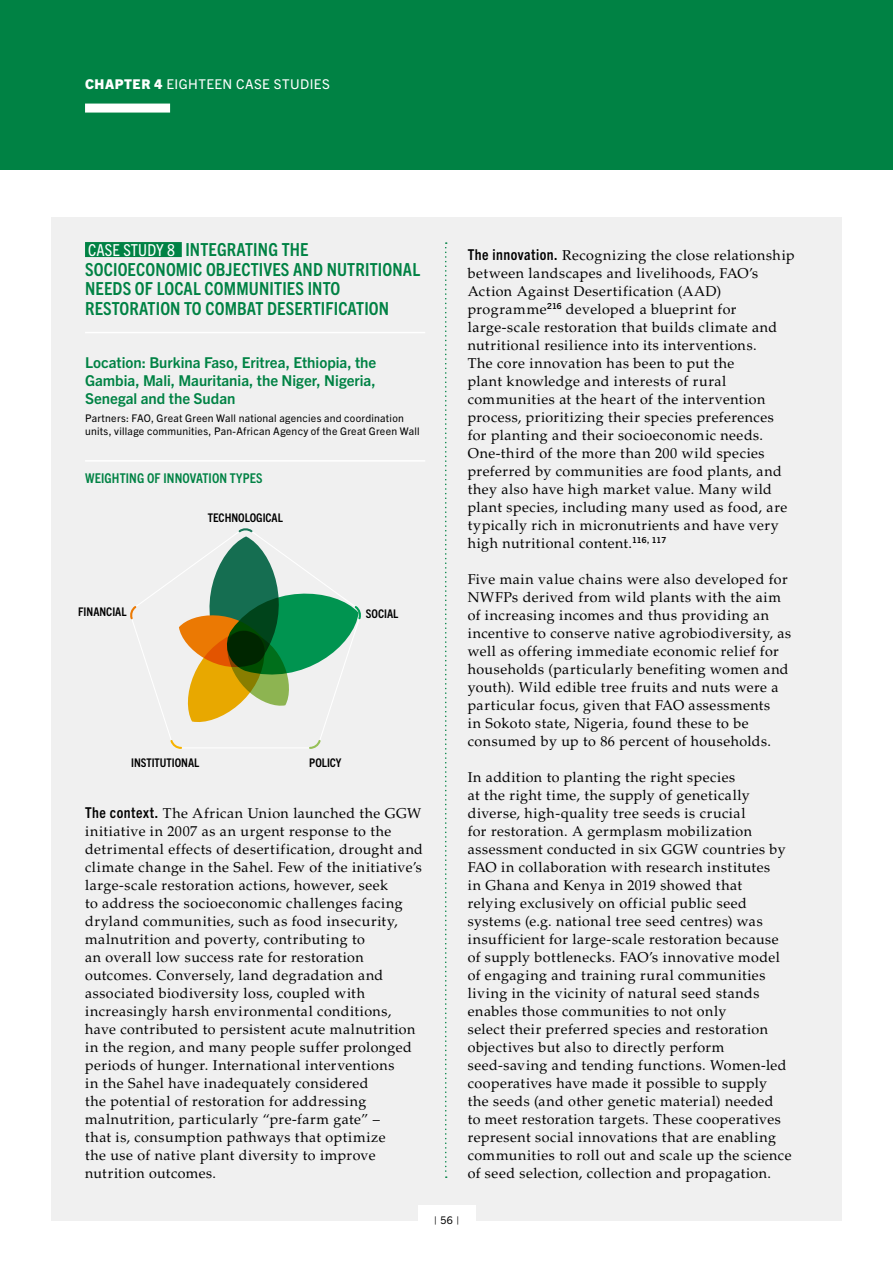
<style>
.page{position:relative;width:893px;height:1263px;background:#fff}
.page>*{position:absolute;margin:0;border:0;box-sizing:border-box;transform-origin:0 0}
.t1{font:700 condensed 18px/19.5px "Trade Gothic Next LT Pro";letter-spacing:.01em;color:#008244}
.t2{font:700 15px/18px "Trade Gothic Next LT Pro";color:#008244;text-align:justify}
.t3{font:14.25px/18px "Palatino LT Std";letter-spacing:.03em;color:#000}
.t4{font:13.5px "Trade Gothic Next LT Pro";letter-spacing:.03em;color:#fff}
.t5{font:700 condensed 13.5px "Trade Gothic Next LT Pro";letter-spacing:.01em;color:#008244}
.t6{font:700 condensed 12px "Trade Gothic Next LT Pro";color:#000}
.t7{font:10.5px/13.5px "Trade Gothic Next LT Pro";letter-spacing:.025em;color:#000}
.s1{font-weight:800}
.s2{font-weight:400;font-size:16.5px;color:#fff}
.s3{font-family:"Trade Gothic Next LT Pro";font-weight:700;font-stretch:condensed;font-size:15px}
</style>
<div class="page">
<div style="left:51px;top:217px;width:791px;height:1003px;background:#f0f0f0"></div>
<svg style="left:445px;top:242px;width:2px;height:936px"></svg>
<div style="left:0;top:0;width:893px;height:170px;background:#008244"></div>
<div style="left:85px;top:104px;width:85px;height:9px;background:#fff"></div>
<div style="left:85px;top:242px;width:97px;height:15px;background:#008244"></div>
<hr style="left:85px;top:332px;width:340px;height:1px;background:#fff">
<hr style="left:85px;top:460px;width:340px;height:2px;background:#fff">
<svg style="left:130px;top:605px;width:8px;height:16px"></svg>
<svg style="left:170px;top:738px;width:12px;height:11px"></svg>
<svg style="left:309px;top:738px;width:12px;height:11px"></svg>
<svg style="left:179px;top:529px;width:182px;height:193px"></svg>
<div style="left:418px;top:1205px;width:57px;height:30px;background:#fff"></div>
<p class="t4" style="left:85px;top:75px;width:246px"><span class="s1">CHAPTER 4</span> EIGHTEEN CASE STUDIES</p>
<p class="t1" style="left:85px;top:239px;width:336px"><span class="s2">CASE STUDY 8</span> INTEGRATING THE SOCIOECONOMIC OBJECTIVES AND NUTRITIONAL NEEDS OF LOCAL COMMUNITIES INTO RESTORATION TO COMBAT DESERTIFICATION</p>
<p class="t2" style="left:85px;top:352px;width:293px">Location: Burkina Faso, Eritrea, Ethiopia, the Gambia, Mali, Mauritania, the Niger, Nigeria, Senegal and the Sudan</p>
<p class="t7" style="left:85px;top:410px;width:336px">Partners: FAO, Great Green Wall national agencies and coordination units, village communities, Pan-African Agency of the Great Green Wall</p>
<p class="t5" style="left:85px;top:469px;width:179px">WEIGHTING OF INNOVATION TYPES</p>
<p class="t6" style="left:78px;top:603px;width:50px">FINANCIAL</p>
<p class="t6" style="left:208px;top:510px;width:77px">TECHNOLOGICAL</p>
<p class="t6" style="left:366px;top:606px;width:34px">SOCIAL</p>
<p class="t6" style="left:131px;top:754px;width:70px">INSTITUTIONAL</p>
<p class="t6" style="left:309px;top:754px;width:34px">POLICY</p>
<p class="t3" style="left:85px;top:804px;width:339px"><span class="s3">The context.</span> The African Union launched the GGW initiative in 2007 as an urgent response to the detrimental effects of desertification, drought and climate change in the Sahel. Few of the initiative’s large-scale restoration actions, however, seek<br>to address the socioeconomic challenges facing dryland communities, such as food insecurity, malnutrition and poverty, contributing to<br>an overall low success rate for restoration outcomes. Conversely, land degradation and associated biodiversity loss, coupled with increasingly harsh environmental conditions, have contributed to persistent acute malnutrition in the region, and many people suffer prolonged periods of hunger. International interventions<br>in the Sahel have inadequately considered<br>the potential of restoration for addressing malnutrition, particularly “pre-farm gate” –<br>that is, consumption pathways that optimize<br>the use of native plant diversity to improve nutrition outcomes.</p>
<p class="t3" style="left:468px;top:246px;width:328px"><span class="s3">The innovation.</span> Recognizing the close relationship between landscapes and livelihoods, FAO’s Action Against Desertification (AAD) programme<sup>216</sup> developed a blueprint for large-scale restoration that builds climate and nutritional resilience into its interventions.<br>The core innovation has been to put the<br>plant knowledge and interests of rural communities at the heart of the intervention process, prioritizing their species preferences for planting and their socioeconomic needs.<br>One-third of the more than 200 wild species preferred by communities are food plants, and they also have high market value. Many wild plant species, including many used as food, are typically rich in micronutrients and have very high nutritional content.<sup>116,</sup> <sup>117</sup></p>
<p class="t3" style="left:468px;top:570px;width:325px">Five main value chains were also developed for NWFPs derived from wild plants with the aim of increasing incomes and thus providing an incentive to conserve native agrobiodiversity, as well as offering immediate economic relief for households (particularly benefiting women and youth). Wild edible tree fruits and nuts were a particular focus, given that FAO assessments<br>in Sokoto state, Nigeria, found these to be consumed by up to 86 percent of households.</p>
<p class="t3" style="left:468px;top:768px;width:325px">In addition to planting the right species<br>at the right time, the supply of genetically diverse, high-quality tree seeds is crucial<br>for restoration. A germplasm mobilization assessment conducted in six GGW countries by FAO in collaboration with research institutes<br>in Ghana and Kenya in 2019 showed that relying exclusively on official public seed systems (e.g. national tree seed centres) was insufficient for large-scale restoration because of supply bottlenecks. FAO’s innovative model of engaging and training rural communities living in the vicinity of natural seed stands enables those communities to not only<br>select their preferred species and restoration objectives but also to directly perform seed-saving and tending functions. Women-led cooperatives have made it possible to supply the seeds (and other genetic material) needed<br>to meet restoration targets. These cooperatives represent social innovations that are enabling communities to roll out and scale up the science of seed selection, collection and propagation.</p>
<p class="t7" style="left:434px;top:1213px;width:27px">| 56 |</p>
</div>
